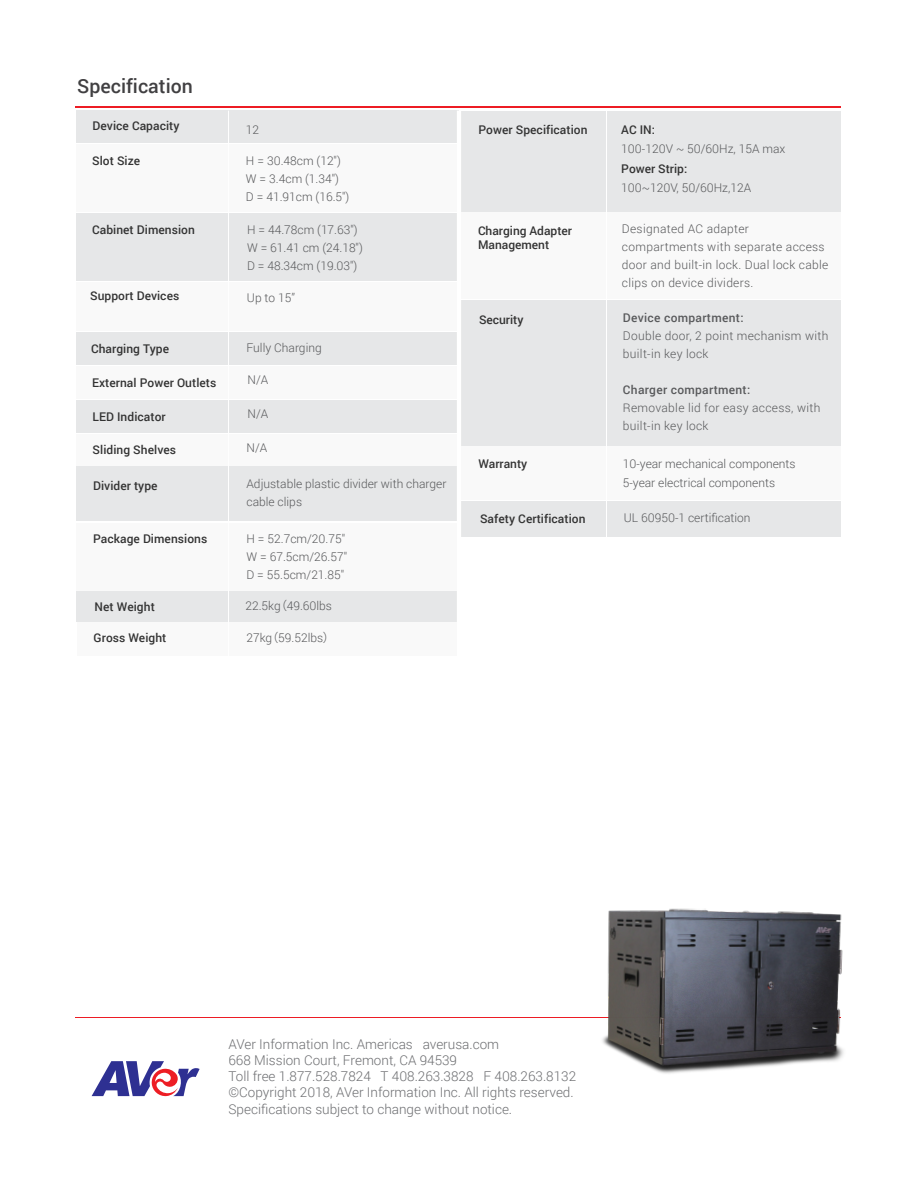
<style>
.page{position:relative;width:918px;height:1188px;background:#fff}
.page>*{position:absolute;margin:0;border:0;box-sizing:border-box;transform-origin:0 0}
.t1{font:500 19.5px "Roboto";color:#414042}
.t2{font:300 13.5px/16.2px "Roboto";color:#6d6e71}
.t3{font:300 12px/18px "Roboto";color:#58595b}
.t4{font:500 12px/14.4px "Roboto";letter-spacing:.005em;color:#333}
.t5{font:300 12px/18px "Roboto";letter-spacing:.025em;color:#58595b}
.t6{font:500 12px "Roboto";letter-spacing:.025em;color:#58595b}
.s1{font-family:"Koz Go Pr 6 N";font-weight:400}
</style>
<div class="page">
<hr style="left:76px;top:1018px;width:765px;height:1px;background:#ed1c24">
<div style="left:458px;top:111px;width:383px;height:102px;background:#e6e7e8"></div>
<div style="left:458px;top:212px;width:383px;height:87px;background:#f9f9f9"></div>
<div style="left:458px;top:300px;width:383px;height:146px;background:#e6e7e8"></div>
<div style="left:458px;top:446px;width:383px;height:53px;background:#f9f9f9"></div>
<div style="left:458px;top:501px;width:383px;height:35px;background:#e6e7e8"></div>
<svg style="left:92px;top:1061px;width:108px;height:36px"></svg>
<div style="left:76px;top:111px;width:382px;height:32px;background:#e6e7e8"></div>
<div style="left:76px;top:145px;width:382px;height:67px;background:#f9f9f9"></div>
<div style="left:76px;top:213px;width:382px;height:67px;background:#e6e7e8"></div>
<div style="left:76px;top:282px;width:382px;height:48px;background:#f9f9f9"></div>
<div style="left:76px;top:332px;width:382px;height:32px;background:#e6e7e8"></div>
<div style="left:76px;top:366px;width:382px;height:32px;background:#f9f9f9"></div>
<div style="left:76px;top:400px;width:382px;height:32px;background:#e6e7e8"></div>
<div style="left:76px;top:434px;width:382px;height:32px;background:#f9f9f9"></div>
<div style="left:76px;top:466px;width:382px;height:55px;background:#e6e7e8"></div>
<div style="left:76px;top:523px;width:382px;height:68px;background:#f9f9f9"></div>
<div style="left:76px;top:591px;width:382px;height:31px;background:#e6e7e8"></div>
<div style="left:77px;top:622px;width:382px;height:34px;background:#f9f9f9"></div>
<hr style="left:76px;top:106px;width:765px;height:2px;background:#ed1c24">
<hr style="left:457px;top:111px;width:4px;height:611px;background:#fff">
<hr style="left:228px;top:111px;width:1px;height:611px;background:#fff">
<hr style="left:606px;top:111px;width:1px;height:611px;background:#fff">
<img style="left:590px;top:908px;width:254px;height:166px">
<h1 class="t1" style="left:77px;top:72px;width:117px">Specification</h1>
<p class="t4" style="left:93px;top:118px;width:88px">Device Capacity</p>
<p class="t4" style="left:92px;top:153px;width:50px">Slot Size</p>
<p class="t3" style="left:246px;top:120px;width:15px">12</p>
<p class="t3" style="left:246px;top:151px;width:105px">H = 30.48cm (12")<br>W = 3.4cm (1.34")<br>D = 41.91cm (16.5")</p>
<p class="t4" style="left:92px;top:222px;width:104px">Cabinet Dimension</p>
<p class="t3" style="left:247px;top:220px;width:117px">H = 44.78cm (17.63")<br>W = 61.41 cm (24.18")<br>D = 48.34cm (19.03")</p>
<p class="t4" style="left:90px;top:288px;width:91px">Support Devices</p>
<p class="t3" style="left:247px;top:288px;width:50px">Up to 15”</p>
<p class="t4" style="left:91px;top:341px;width:79px">Charging Type</p>
<p class="t4" style="left:92px;top:375px;width:126px">External Power Outlets</p>
<p class="t4" style="left:93px;top:409px;width:75px">LED Indicator</p>
<p class="t4" style="left:93px;top:442px;width:85px">Sliding Shelves</p>
<p class="t4" style="left:93px;top:478px;width:66px">Divider type</p>
<p class="t3" style="left:246px;top:338px;width:77px">Fully Charging</p>
<p class="t3" style="left:247px;top:370px;width:22px">N/A</p>
<p class="t3" style="left:247px;top:404px;width:22px">N/A</p>
<p class="t3" style="left:246px;top:438px;width:22px">N/A</p>
<p class="t3" style="left:246px;top:474px;width:202px">Adjustable plastic divider with charger cable clips</p>
<p class="t4" style="left:479px;top:122px;width:111px">Power Specification</p>
<p class="t4" style="left:621px;top:122px;width:35px">AC IN:</p>
<p class="t3" style="left:621px;top:139px;width:166px">100-120V ~ 50/60Hz, 15A max</p>
<p class="t4" style="left:621px;top:161px;width:67px">Power Strip:</p>
<p class="t3" style="left:621px;top:178px;width:131px">100~120V, 50/60Hz,12A</p>
<p class="t4" style="left:478px;top:223px;width:96px">Charging Adapter<br>Management</p>
<p class="t5" style="left:622px;top:219px;width:208px">Designated AC adapter compartments with separate access door and built-in lock. Dual lock cable clips on device dividers.</p>
<p class="t6" style="left:623px;top:309px;width:122px">Device compartment:</p>
<p class="t5" style="left:623px;top:326px;width:207px">Double door, 2 point mechanism with built-in key lock</p>
<p class="t6" style="left:623px;top:381px;width:129px">Charger compartment:</p>
<p class="t5" style="left:623px;top:398px;width:199px">Removable lid for easy access, with built-in key lock</p>
<p class="t4" style="left:479px;top:312px;width:46px">Security</p>
<p class="t4" style="left:479px;top:456px;width:50px">Warranty</p>
<p class="t4" style="left:480px;top:511px;width:107px">Safety Certification</p>
<p class="t3" style="left:623px;top:453px;width:174px;line-height:19.5px">10-year mechanical components<br>5-year electrical components</p>
<p class="t3" style="left:624px;top:508px;width:128px">UL 60950-1 certification</p>
<p class="t4" style="left:93px;top:531px;width:116px">Package Dimensions</p>
<p class="t3" style="left:246px;top:529px;width:102px">H = 52.7cm/20.75"<br>W = 67.5cm/26.57"<br>D = 55.5cm/21.85"</p>
<p class="t4" style="left:95px;top:599px;width:62px">Net Weight</p>
<p class="t4" style="left:94px;top:630px;width:74px">Gross Weight</p>
<p class="t3" style="left:245px;top:596px;width:88px">22.5kg<span class="s1">（</span>49.60lbs</p>
<p class="t3" style="left:246px;top:628px;width:90px">27kg<span class="s1">（</span>59.52lbs<span class="s1">）</span></p>
<p class="t2" style="left:229px;top:1036px;width:349px">AVer Information Inc. Americas averusa.com<br>668 Mission Court, Fremont, CA 94539<br>Toll free 1.877.528.7824 T 408.263.3828 F 408.263.8132 ©Copyright 2018, AVer Information Inc. All rights reserved.<br>Specifications subject to change without notice.</p>
</div>
